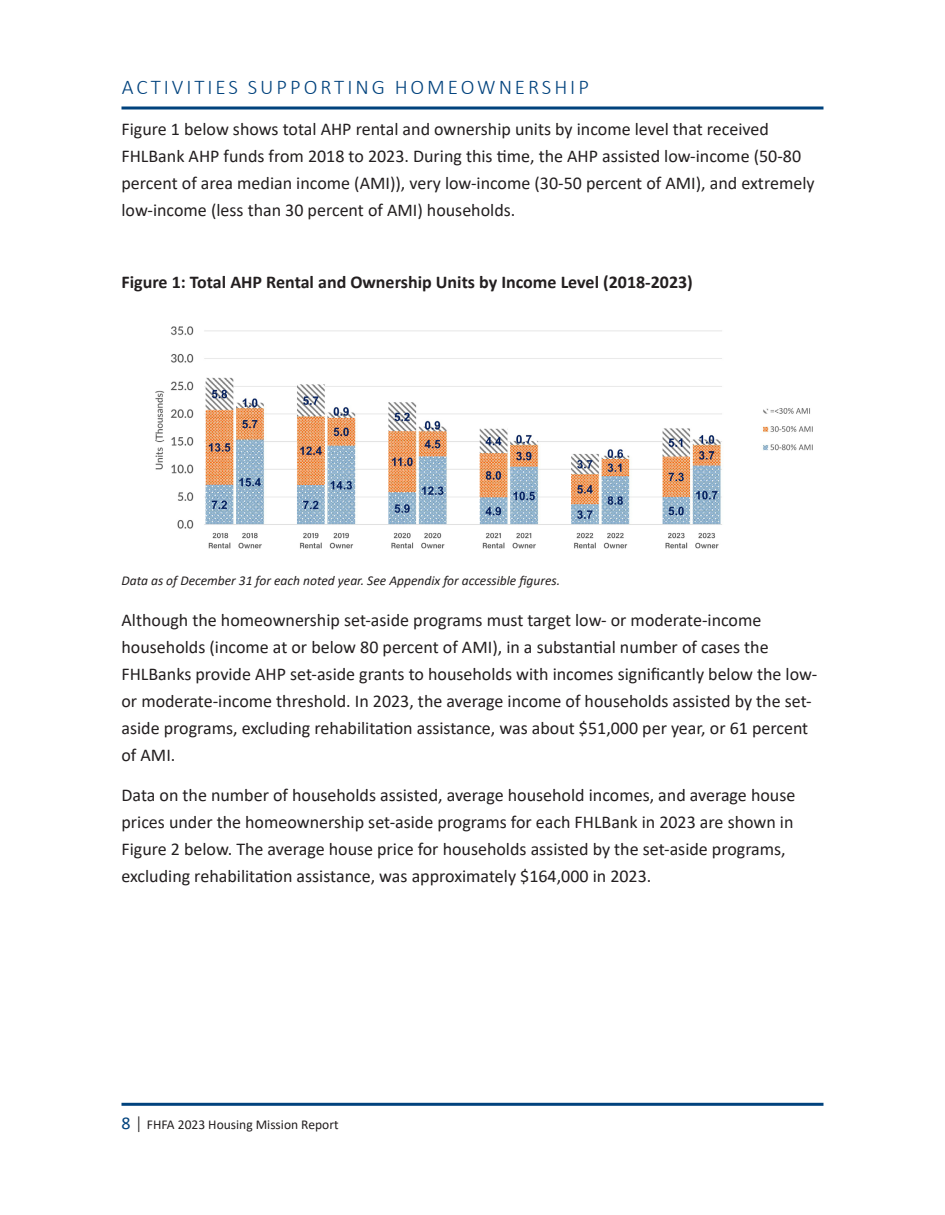
<style>
.page{position:relative;width:945px;height:1215px;background:#fff}
.page>*{position:absolute;margin:0;border:0;box-sizing:border-box;transform-origin:0 0}
.t1{font:300 21px "Calibri";letter-spacing:.14em;color:#00427d}
.t2{font:18px/27px "Calibri";color:#231f20}
.t3{font:700 18px "Calibri";color:#231f20}
.t4{font:italic 13.5px "Calibri";color:#231f20}
.t5{font:13.5px "Calibri";color:#231f20}
.s1{font-size:18px;color:#00427d}
.s2{font-weight:300;font-size:18px}
</style>
<div class="page">
<hr style="left:122px;top:1103px;width:702px;height:3px;background:#00427d">
<svg style="left:122px;top:106px;width:702px;height:4px;background:#3f719d"></svg>
<img style="left:155px;top:326px;width:658px;height:223px">
<p class="t1" style="left:122px;top:74px;width:469px">ACTIVITIES SUPPORTING HOMEOWNERSHIP</p>
<p class="t2" style="left:121px;top:115px;width:695px">Figure 1 below shows total AHP rental and ownership units by income level that received FHLBank AHP funds from 2018 to 2023. During this time, the AHP assisted low-income (50-80 percent of area median income (AMI)), very low-income (30-50 percent of AMI), and extremely low-income (less than 30 percent of AMI) households.</p>
<p class="t3" style="left:121px;top:269px;width:573px">Figure 1: Total AHP Rental and Ownership Units by Income Level (2018-2023)</p>
<p class="t4" style="left:122px;top:571px;width:440px">Data as of December 31 for each noted year. See Appendix for accessible figures.</p>
<p class="t2" style="left:122px;top:606px;width:697px">Although the homeownership set-aside programs must target low- or moderate-income households (income at or below 80 percent of AMI), in a substantial number of cases the FHLBanks provide AHP set-aside grants to households with incomes significantly below the low&shy;or moderate-income threshold. In 2023, the average income of households assisted by the set&shy;aside programs, excluding rehabilitation assistance, was about $51,000 per year, or 61 percent of AMI.</p>
<p class="t2" style="left:122px;top:781px;width:675px">Data on the number of households assisted, average household incomes, and average house prices under the homeownership set-aside programs for each FHLBank in 2023 are shown in Figure 2 below. The average house price for households assisted by the set-aside programs, excluding rehabilitation assistance, was approximately $164,000 in 2023.</p>
<p class="t5" style="left:122px;top:1115px;width:219px"><span class="s1">8</span> <span class="s2">|</span> FHFA 2023 Housing Mission Report</p>
</div>
